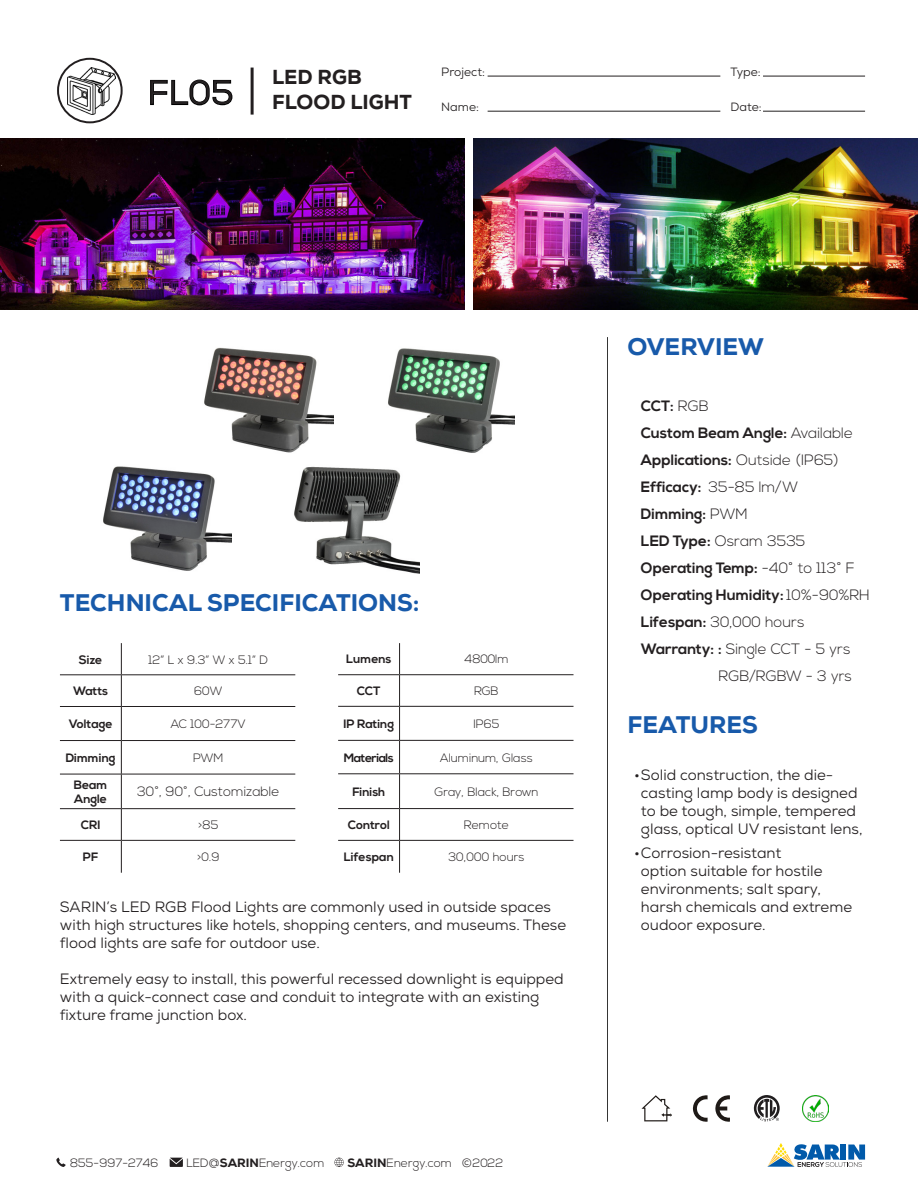
<style>
.page{position:relative;width:918px;height:1188px;background:#fff}
.page>*{position:absolute;margin:0;border:0;box-sizing:border-box;transform-origin:0 0}
.Paragraph_Style_1{font:800 24px "Nexa";color:#185aaa}
.t1{font:800 20.25px/24.3px "Nexa";color:#231f20}
.Paragraph_Style_1-2{font:15px/18px "Nexa";color:#231f20}
.Paragraph_Style_1-3{font:700 15px "Nexa";color:#231f20}
.Paragraph_Style_1-4{font:300 15px "Nexa";color:#231f20}
.t2{font:300 13.5px "Nexa";color:#231f20}
.t3{font:300 12.15px "Nexa";color:#231f20}
.t4{font:700 12.15px/14.5px "Nexa";color:#231f20}
.t5{font:700 12.15px "Nexa";letter-spacing:-.04em;color:#231f20}
.t6{font:300 12px "Nexa";color:#231f20}
.t7{font:12px "Nexa";color:#231f20}
.s1{font-weight:800}
.s2{font-weight:300}
.s3{font-weight:700}
</style>
<div class="page">
<svg style="left:57px;top:58px;width:66px;height:65px"></svg>
<hr style="left:488px;top:76px;width:232px;height:1px;background:#231f20">
<hr style="left:763px;top:76px;width:102px;height:1px;background:#231f20">
<hr style="left:488px;top:111px;width:232px;height:1px;background:#231f20">
<hr style="left:763px;top:111px;width:102px;height:1px;background:#231f20">
<svg style="left:170px;top:1158px;width:13px;height:9px"></svg>
<svg style="left:56px;top:1158px;width:10px;height:9px"></svg>
<svg style="left:767px;top:1143px;width:98px;height:24px"></svg>
<svg style="left:334px;top:1158px;width:10px;height:9px"></svg>
<hr style="left:251px;top:68px;width:3px;height:47px;background:#231f20">
<hr style="left:607px;top:337px;width:1px;height:785px;background:#353534">
<hr style="left:121px;top:643px;width:1px;height:31px;background:#231f20">
<hr style="left:60px;top:674px;width:61px;height:1px;background:#231f20">
<hr style="left:121px;top:674px;width:174px;height:1px;background:#231f20">
<hr style="left:121px;top:675px;width:1px;height:31px;background:#231f20">
<hr style="left:60px;top:706px;width:61px;height:1px;background:#231f20">
<hr style="left:121px;top:706px;width:174px;height:1px;background:#231f20">
<hr style="left:121px;top:707px;width:1px;height:33px;background:#231f20">
<hr style="left:60px;top:740px;width:61px;height:1px;background:#231f20">
<hr style="left:121px;top:740px;width:174px;height:1px;background:#231f20">
<hr style="left:121px;top:741px;width:1px;height:33px;background:#231f20">
<hr style="left:60px;top:774px;width:61px;height:1px;background:#231f20">
<hr style="left:121px;top:774px;width:174px;height:1px;background:#231f20">
<hr style="left:121px;top:774px;width:1px;height:34px;background:#231f20">
<hr style="left:60px;top:808px;width:61px;height:1px;background:#231f20">
<hr style="left:121px;top:808px;width:174px;height:1px;background:#231f20">
<hr style="left:121px;top:809px;width:1px;height:31px;background:#231f20">
<hr style="left:60px;top:840px;width:61px;height:1px;background:#231f20">
<hr style="left:121px;top:840px;width:174px;height:1px;background:#231f20">
<hr style="left:121px;top:841px;width:1px;height:32px;background:#231f20">
<hr style="left:399px;top:643px;width:1px;height:31px;background:#231f20">
<hr style="left:338px;top:674px;width:62px;height:1px;background:#231f20">
<hr style="left:400px;top:674px;width:174px;height:1px;background:#231f20">
<hr style="left:399px;top:675px;width:1px;height:31px;background:#231f20">
<hr style="left:338px;top:706px;width:62px;height:1px;background:#231f20">
<hr style="left:400px;top:706px;width:174px;height:1px;background:#231f20">
<hr style="left:399px;top:707px;width:1px;height:33px;background:#231f20">
<hr style="left:338px;top:740px;width:62px;height:1px;background:#231f20">
<hr style="left:400px;top:740px;width:174px;height:1px;background:#231f20">
<hr style="left:399px;top:741px;width:1px;height:32px;background:#231f20">
<hr style="left:338px;top:773px;width:62px;height:1px;background:#231f20">
<hr style="left:400px;top:773px;width:174px;height:1px;background:#231f20">
<hr style="left:399px;top:774px;width:1px;height:34px;background:#231f20">
<hr style="left:338px;top:808px;width:62px;height:1px;background:#231f20">
<hr style="left:400px;top:808px;width:174px;height:1px;background:#231f20">
<hr style="left:399px;top:809px;width:1px;height:31px;background:#231f20">
<hr style="left:338px;top:840px;width:62px;height:1px;background:#231f20">
<hr style="left:400px;top:840px;width:174px;height:1px;background:#231f20">
<hr style="left:399px;top:841px;width:1px;height:32px;background:#231f20">
<img style="left:803px;top:1095px;width:26px;height:26px">
<svg style="left:693px;top:1095px;width:15px;height:27px"></svg>
<svg style="left:715px;top:1095px;width:15px;height:27px"></svg>
<svg style="left:754px;top:1095px;width:26px;height:26px"></svg>
<svg style="left:641px;top:1095px;width:31px;height:26px"></svg>
<img style="left:0;top:139px;width:464px;height:171px">
<img style="left:473px;top:139px;width:445px;height:171px">
<img style="left:103px;top:466px;width:128px;height:105px">
<img style="left:294px;top:466px;width:125px;height:108px">
<img style="left:204px;top:347px;width:129px;height:106px">
<img style="left:388px;top:348px;width:126px;height:105px">
<h2 class="t1" style="left:148px;top:65px;width:266px;text-indent:124px">LED RGB<br><sup>FL05</sup> FLOOD LIGHT</h2>
<p class="t7" style="left:441px;top:64px;width:45px">Project:</p>
<p class="t7" style="left:731px;top:64px;width:32px">Type:</p>
<p class="t7" style="left:441px;top:99px;width:39px">Name:</p>
<p class="t7" style="left:731px;top:99px;width:33px">Date:</p>
<p class="Paragraph_Style_1" style="left:60px;top:587px;width:361px">TECHNICAL SPECIFICATIONS:</p>
<p class="t4" style="left:346px;top:652px;width:47px">Lumens</p>
<p class="t3" style="left:465px;top:652px;width:45px">4800lm</p>
<p class="t4" style="left:357px;top:684px;width:25px">CCT</p>
<p class="t3" style="left:474px;top:684px;width:26px">RGB</p>
<p class="t4" style="left:344px;top:717px;width:52px">IP Rating</p>
<p class="t3" style="left:473px;top:717px;width:28px">IP65</p>
<p class="t5" style="left:344px;top:750px;width:52px">Materials</p>
<p class="t3" style="left:440px;top:750px;width:94px">Aluminum, Glass</p>
<p class="t4" style="left:352px;top:785px;width:35px">Finish</p>
<p class="t3" style="left:434px;top:785px;width:106px">Gray, Black, Brown</p>
<p class="t4" style="left:348px;top:818px;width:44px">Control</p>
<p class="t3" style="left:464px;top:818px;width:47px">Remote</p>
<p class="t4" style="left:344px;top:850px;width:52px">Lifespan</p>
<p class="t3" style="left:448px;top:850px;width:78px">30,000 hours</p>
<p class="Paragraph_Style_1-2" style="left:60px;top:898px;width:508px">SARIN’s LED RGB Flood Lights are commonly used in outside spaces with high structures like hotels, shopping centers, and museums. These flood lights are safe for outdoor use.</p>
<p class="Paragraph_Style_1-2" style="left:60px;top:970px;width:505px">Extremely easy to install, this powerful recessed downlight is equipped with a quick-connect case and conduit to integrate with an existing fixture frame junction box.</p>
<p class="t4" style="left:79px;top:653px;width:25px">Size</p>
<p class="t3" style="left:148px;top:652px;width:121px">12” L x 9.3” W x 5.1” D</p>
<p class="t4" style="left:73px;top:684px;width:37px">Watts</p>
<p class="t3" style="left:194px;top:684px;width:30px">60W</p>
<p class="t4" style="left:69px;top:717px;width:45px">Voltage</p>
<p class="t3" style="left:171px;top:717px;width:77px">AC 100-277V</p>
<p class="t4" style="left:66px;top:751px;width:51px">Dimming</p>
<p class="t3" style="left:193px;top:751px;width:32px">PWM</p>
<p class="t4" style="left:74px;top:778px;width:35px">Beam<br>Angle</p>
<p class="t2" style="left:137px;top:784px;width:144px">30°, 90°, Customizable</p>
<p class="t4" style="left:81px;top:818px;width:21px">CRI</p>
<p class="t3" style="left:198px;top:818px;width:22px">&gt;85</p>
<p class="t4" style="left:83px;top:850px;width:17px">PF</p>
<p class="t3" style="left:197px;top:850px;width:24px">&gt;0.9</p>
<p class="t6" style="left:70px;top:1156px;width:90px">855-997-2746</p>
<p class="t6" style="left:186px;top:1156px;width:140px">LED@<span class="s1">SARIN</span>Energy.com</p>
<p class="t6" style="left:348px;top:1156px;width:157px"><span class="s1">SARIN</span>Energy.com ©2022</p>
<p class="Paragraph_Style_1" style="left:627px;top:331px;width:138px">OVERVIEW</p>
<p class="Paragraph_Style_1-3" style="left:641px;top:397px;width:69px">CCT: <span class="s2">RGB</span></p>
<p class="Paragraph_Style_1-3" style="left:641px;top:424px;width:214px">Custom Beam Angle: <span class="s2">Available</span></p>
<p class="Paragraph_Style_1-3" style="left:641px;top:451px;width:199px">Applications: <span class="s2">Outside (IP65)</span></p>
<p class="Paragraph_Style_1-3" style="left:641px;top:478px;width:159px">Efficacy: <span class="s2">35-85 lm/W</span></p>
<p class="Paragraph_Style_1-3" style="left:641px;top:505px;width:108px">Dimming: <span class="s2">PWM</span></p>
<p class="Paragraph_Style_1-4" style="left:641px;top:532px;width:166px"><span class="s3">LED Type:</span> Osram 3535</p>
<p class="Paragraph_Style_1-3" style="left:641px;top:559px;width:215px">Operating Temp: <span class="s2">-40° to 113° F</span></p>
<p class="Paragraph_Style_1-3" style="left:641px;top:586px;width:230px">Operating Humidity: <span class="s2">10%-90%RH</span></p>
<p class="Paragraph_Style_1-4" style="left:641px;top:613px;width:165px"><span class="s3">Lifespan:</span> 30,000 hours</p>
<p class="Paragraph_Style_1-4" style="left:641px;top:640px;width:211px"><span class="s3">Warranty: :</span> Single CCT - 5 yrs</p>
<p class="Paragraph_Style_1-4" style="left:719px;top:667px;width:135px">RGB/RGBW - 3 yrs</p>
<p class="Paragraph_Style_1" style="left:627px;top:709px;width:132px">FEATURES</p>
<p class="Paragraph_Style_1-2" style="left:641px;top:766px;width:223px;text-indent:-7px">•Solid construction, the die&shy;casting lamp body is designed to be tough, simple, tempered glass, optical UV resistant lens,</p>
<p class="Paragraph_Style_1-2" style="left:641px;top:844px;width:213px;text-indent:-7px">•Corrosion-resistant<br>option suitable for hostile environments; salt spary, harsh chemicals and extreme oudoor exposure.</p>
</div>
